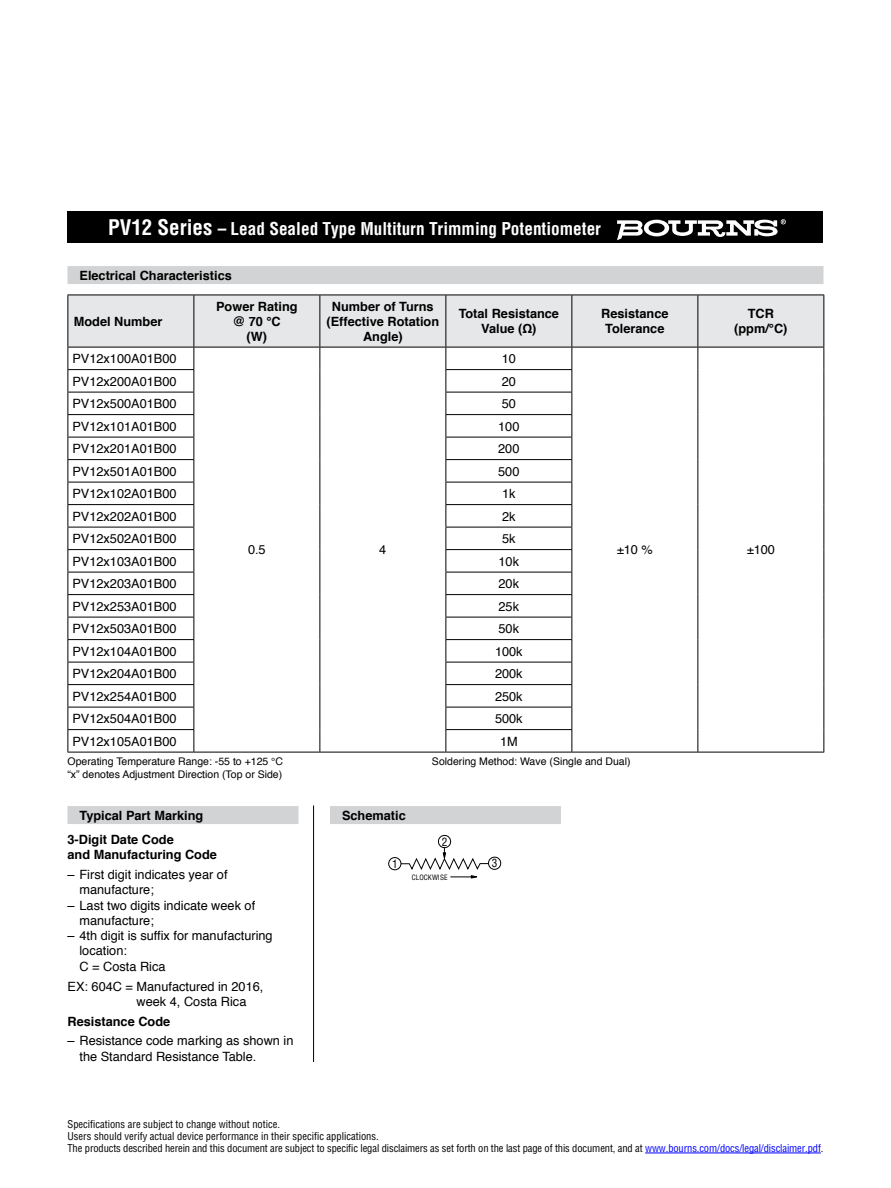
<style>
.page{position:relative;width:891px;height:1188px;background:#fff}
.page>*{position:absolute;margin:0;border:0;box-sizing:border-box;transform-origin:0 0}
.t1{font:700 condensed 17.25px "Helvetica";color:#fff}
.t2{font:12.75px/15.3px "Helvetica";color:#000}
.t3{font:700 12.75px/15.3px "Helvetica";color:#000;text-align:center}
.t4{font:condensed 11.25px "Helvetica";color:#000}
.t5{font:condensed 10.5px/12px "Helvetica";letter-spacing:-.01em;color:#000}
.t6{font:10.5px "Helvetica";color:#000}
.t7{font:condensed 7.2px "Helvetica";color:#000}
.s1{font-size:21px}
.s2{color:#00f}
</style>
<div class="page">
<div style="left:68px;top:212px;width:756px;height:31px;background:#000"></div>
<svg style="left:617px;top:219px;width:169px;height:21px"></svg>
<div style="left:68px;top:266px;width:756px;height:18px;background:#d1d3d4"></div>
<svg style="left:68px;top:295px;width:757px;height:457px"></svg>
<hr style="left:68px;top:752px;width:126px;height:1px;background:#000">
<hr style="left:194px;top:752px;width:126px;height:1px;background:#000">
<hr style="left:320px;top:752px;width:126px;height:1px;background:#000">
<hr style="left:446px;top:752px;width:126px;height:1px;background:#000">
<hr style="left:572px;top:752px;width:126px;height:1px;background:#000">
<hr style="left:698px;top:752px;width:126px;height:1px;background:#000">
<hr style="left:645px;top:1153px;width:176px;height:1px;background:#00f">
<div style="left:330px;top:806px;width:231px;height:18px;background:#d1d3d4"></div>
<div style="left:68px;top:806px;width:230px;height:18px;background:#d1d3d4"></div>
<div style="left:388px;top:857px;width:13px;height:13px;border:1px solid #000;border-radius:50%"></div>
<svg style="left:399px;top:835px;width:103px;height:43px"></svg>
<hr style="left:313px;top:806px;width:1px;height:256px;background:#000">
<h1 class="t1" style="left:108px;top:218px;width:495px"><span class="s1">PV12 Series</span> – Lead Sealed Type Multiturn Trimming Potentiometer</h1>
<p class="t3" style="left:80px;top:268px;width:154px">Electrical Characteristics</p>
<p class="t3" style="left:74px;top:314px;width:90px">Model Number</p>
<p class="t3" style="left:216px;top:299px;width:83px">Power Rating @ 70 °C<br>(W)</p>
<p class="t3" style="left:327px;top:299px;width:114px">Number of Turns (Effective Rotation<br>Angle)</p>
<p class="t3" style="left:459px;top:306px;width:102px">Total Resistance<br>Value (Ω)</p>
<p class="t3" style="left:601px;top:306px;width:69px">Resistance<br>Tolerance</p>
<p class="t3" style="left:734px;top:306px;width:55px">TCR (ppm/°C)</p>
<p class="t2" style="left:72px;top:351px;width:106px">PV12x100A01B00</p>
<p class="t2" style="left:502px;top:351px;width:16px">10</p>
<p class="t2" style="left:72px;top:374px;width:106px">PV12x200A01B00</p>
<p class="t2" style="left:502px;top:374px;width:16px">20</p>
<p class="t2" style="left:72px;top:396px;width:106px">PV12x500A01B00</p>
<p class="t2" style="left:502px;top:396px;width:16px">50</p>
<p class="t2" style="left:72px;top:419px;width:106px">PV12x101A01B00</p>
<p class="t2" style="left:498px;top:419px;width:23px">100</p>
<p class="t2" style="left:72px;top:441px;width:106px">PV12x201A01B00</p>
<p class="t2" style="left:498px;top:441px;width:23px">200</p>
<p class="t2" style="left:72px;top:464px;width:106px">PV12x501A01B00</p>
<p class="t2" style="left:498px;top:464px;width:23px">500</p>
<p class="t2" style="left:72px;top:486px;width:106px">PV12x102A01B00</p>
<p class="t2" style="left:502px;top:486px;width:15px">1k</p>
<p class="t2" style="left:72px;top:509px;width:106px">PV12x202A01B00</p>
<p class="t2" style="left:502px;top:509px;width:15px">2k</p>
<p class="t2" style="left:72px;top:531px;width:106px">PV12x502A01B00</p>
<p class="t2" style="left:502px;top:531px;width:15px">5k</p>
<p class="t2" style="left:72px;top:554px;width:106px">PV12x103A01B00</p>
<p class="t2" style="left:499px;top:554px;width:22px">10k</p>
<p class="t2" style="left:72px;top:576px;width:106px">PV12x203A01B00</p>
<p class="t2" style="left:499px;top:576px;width:22px">20k</p>
<p class="t2" style="left:72px;top:599px;width:106px">PV12x253A01B00</p>
<p class="t2" style="left:499px;top:599px;width:22px">25k</p>
<p class="t2" style="left:72px;top:621px;width:106px">PV12x503A01B00</p>
<p class="t2" style="left:499px;top:621px;width:22px">50k</p>
<p class="t2" style="left:72px;top:644px;width:106px">PV12x104A01B00</p>
<p class="t2" style="left:495px;top:644px;width:29px">100k</p>
<p class="t2" style="left:72px;top:666px;width:106px">PV12x204A01B00</p>
<p class="t2" style="left:495px;top:666px;width:29px">200k</p>
<p class="t2" style="left:72px;top:689px;width:106px">PV12x254A01B00</p>
<p class="t2" style="left:495px;top:689px;width:29px">250k</p>
<p class="t2" style="left:72px;top:711px;width:106px">PV12x504A01B00</p>
<p class="t2" style="left:495px;top:711px;width:29px">500k</p>
<p class="t2" style="left:72px;top:734px;width:106px">PV12x105A01B00</p>
<p class="t2" style="left:500px;top:734px;width:19px">1M</p>
<p class="t6" style="left:68px;top:753px;width:217px">Operating Temperature Range: -55 to +125 °C</p>
<p class="t6" style="left:432px;top:753px;width:200px">Soldering Method: Wave (Single and Dual)</p>
<p class="t6" style="left:68px;top:766px;width:216px">“x” denotes Adjustment Direction (Top or Side)</p>
<p class="t2" style="left:248px;top:543px;width:19px">0.5</p>
<p class="t2" style="left:379px;top:543px;width:9px">4</p>
<p class="t2" style="left:617px;top:543px;width:38px">±10 %</p>
<p class="t2" style="left:747px;top:543px;width:30px">±100</p>
<p class="t3" style="left:80px;top:808px;width:125px">Typical Part Marking</p>
<p class="t3" style="left:342px;top:808px;width:65px">Schematic</p>
<p class="t3" style="left:68px;top:832px;width:151px;text-align:left">3-Digit Date Code<br>and Manufacturing Code</p>
<p class="t2" style="left:80px;top:867px;width:150px;text-indent:-12px">– First digit indicates year of manufacture;</p>
<p class="t2" style="left:80px;top:898px;width:177px;text-indent:-12px">– Last two digits indicate week of manufacture;</p>
<p class="t2" style="left:80px;top:928px;width:195px;text-indent:-12px">– 4th digit is suffix for manufacturing location:<br>C = Costa Rica</p>
<p class="t2" style="left:137px;top:979px;width:128px;text-indent:-69px">EX: 604C = Manufactured in 2016, week 4, Costa Rica</p>
<p class="t3" style="left:68px;top:1014px;width:104px">Resistance Code</p>
<p class="t2" style="left:80px;top:1034px;width:215px;text-indent:-12px">– Resistance code marking as shown in the Standard Resistance Table.</p>
<p class="t4" style="left:442px;top:834px;width:7px">2</p>
<p class="t4" style="left:392px;top:857px;width:7px">1</p>
<p class="t4" style="left:492px;top:856px;width:7px">3</p>
<p class="t7" style="left:412px;top:873px;width:37px">CLOCKWISE</p>
<p class="t5" style="left:68px;top:1118px;width:757px">Specifications are subject to change without notice.<br>Users should verify actual device performance in their specific applications.<br>The products described herein and this document are subject to specific legal disclaimers as set forth on the last page of this document, and at <span class="s2">www.bourns.com/docs/legal/disclaimer.pdf</span>.</p>
</div>
